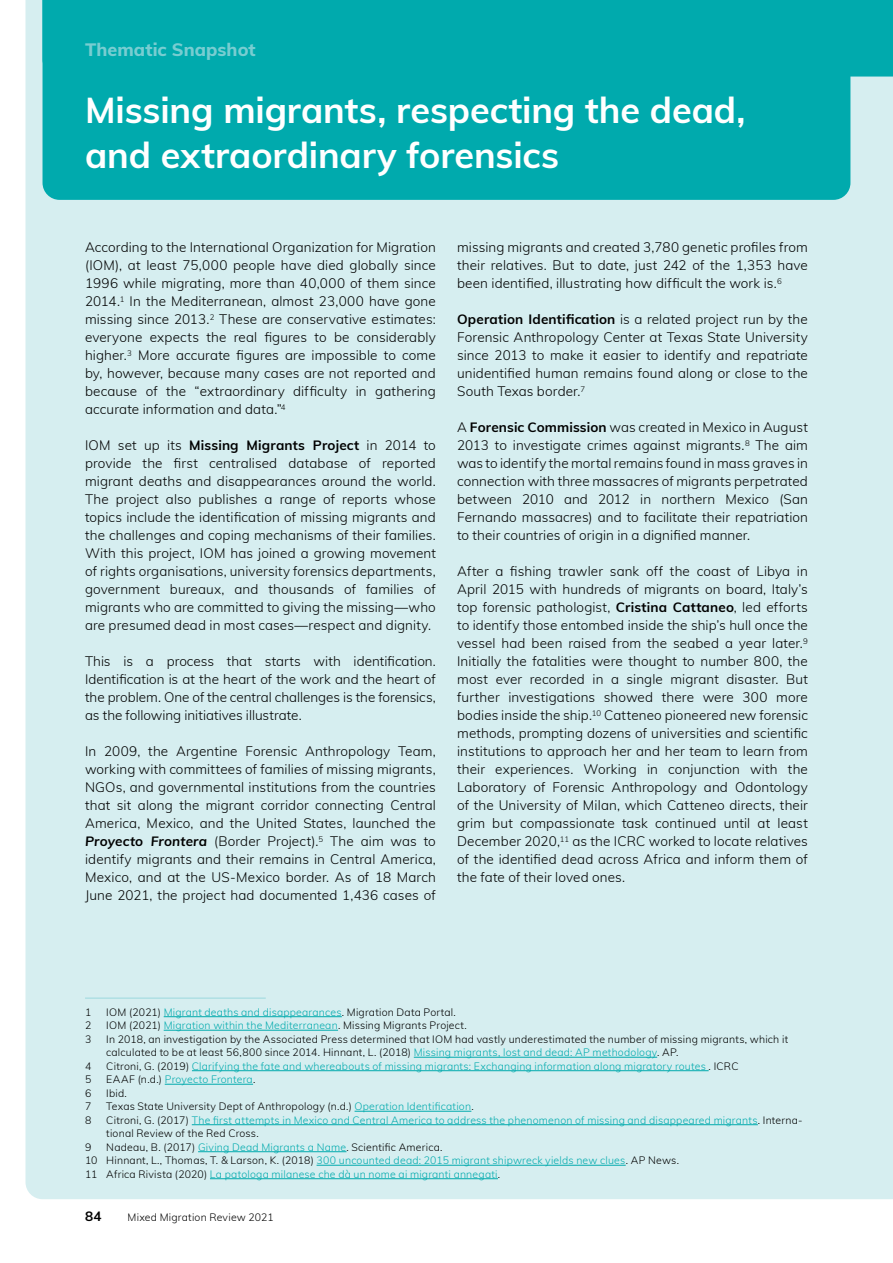
<style>
.page{position:relative;width:893px;height:1263px;background:#fff}
.page>*{position:absolute;margin:0;border:0;box-sizing:border-box;transform-origin:0 0}
.t1{font:700 36px/45px "Muli";letter-spacing:-.005em;color:#fff}
.t2{font:800 18px "Muli";letter-spacing:.005em;color:#78cdd1}
.t3{font:300 13.5px/18px "Muli";letter-spacing:.005em;color:#000;text-align:justify}
.t4{font:700 13.5px "Muli";color:#000}
.t5{font:300 10.5px/13.5px "Muli";letter-spacing:.02em;color:#00aaad}
.t6{font:300 10.5px/13.5px "Muli";letter-spacing:.02em;color:#000}
.s1{font-weight:700}
.s2{font-weight:700;font-style:italic}
.s3{color:#00aaad}
.s4{color:#000}
</style>
<div class="page">
<div style="left:26px;top:0;width:867px;height:1199px;background:#d6eef0"></div>
<div style="left:43px;top:77px;width:807px;height:123px;background:#00aaad"></div>
<div style="left:43px;top:0;width:850px;height:77px;background:#00aaad"></div>
<hr style="left:85px;top:997px;width:181px;height:2px;background:#afdfe4">
<hr style="left:164px;top:1016px;width:178px;height:1px;background:#00aaad">
<hr style="left:164px;top:1030px;width:174px;height:1px;background:#00aaad">
<hr style="left:414px;top:1057px;width:243px;height:1px;background:#00aaad">
<hr style="left:192px;top:1070px;width:517px;height:1px;background:#00aaad">
<hr style="left:165px;top:1084px;width:88px;height:1px;background:#00aaad">
<hr style="left:355px;top:1111px;width:116px;height:1px;background:#00aaad">
<hr style="left:192px;top:1124px;width:566px;height:1px;background:#00aaad">
<hr style="left:198px;top:1151px;width:148px;height:1px;background:#00aaad">
<hr style="left:317px;top:1165px;width:309px;height:1px;background:#00aaad">
<hr style="left:210px;top:1178px;width:288px;height:1px;background:#00aaad">
<h2 class="t2" style="left:85px;top:37px;width:172px">Thematic Snapshot</h2>
<h1 class="t1" style="left:85px;top:86px;width:662px">Missing migrants, respecting the dead, and extraordinary forensics</h1>
<p class="t3" style="left:85px;top:237px;width:352px">According to the International Organization for Migration (IOM), at least 75,000 people have died globally since 1996 while migrating, more than 40,000 of them since 2014.<sup>1</sup> In the Mediterranean, almost 23,000 have gone missing since 2013.<sup>2</sup> These are conservative estimates: everyone expects the real figures to be considerably higher.<sup>3</sup> More accurate figures are impossible to come by, however, because many cases are not reported and because of the “extraordinary difficulty in gathering accurate information and data.”<sup>4</sup></p>
<p class="t3" style="left:85px;top:435px;width:352px">IOM set up its <span class="s1">Missing Migrants Project</span> in 2014 to provide the first centralised database of reported migrant deaths and disappearances around the world.<br>The project also publishes a range of reports whose topics include the identification of missing migrants and the challenges and coping mechanisms of their families.<br>With this project, IOM has joined a growing movement of rights organisations, university forensics departments, government bureaux, and thousands of families of migrants who are committed to giving the missing—who are presumed dead in most cases—respect and dignity.</p>
<p class="t3" style="left:85px;top:651px;width:352px">This is a process that starts with identification.<br>Identification is at the heart of the work and the heart of the problem. One of the central challenges is the forensics, as the following initiatives illustrate.</p>
<p class="t3" style="left:85px;top:741px;width:352px">In 2009, the Argentine Forensic Anthropology Team, working with committees of families of missing migrants, NGOs, and governmental institutions from the countries that sit along the migrant corridor connecting Central America, Mexico, and the United States, launched the <span class="s2">Proyecto Frontera</span> (Border Project).<sup>5</sup> The aim was to identify migrants and their remains in Central America, Mexico, and at the US-Mexico border. As of 18 March June 2021, the project had documented 1,436 cases of</p>
<p class="t3" style="left:457px;top:237px;width:352px">missing migrants and created 3,780 genetic profiles from their relatives. But to date, just 242 of the 1,353 have been identified, illustrating how difficult the work is.<sup>6</sup></p>
<p class="t3" style="left:457px;top:309px;width:352px"><span class="s1">Operation Identification</span> is a related project run by the Forensic Anthropology Center at Texas State University since 2013 to make it easier to identify and repatriate unidentified human remains found along or close to the South Texas border.<sup>7</sup></p>
<p class="t3" style="left:457px;top:417px;width:352px">A <span class="s1">Forensic Commission</span> was created in Mexico in August 2013 to investigate crimes against migrants.<sup>8</sup> The aim was to identify the mortal remains found in mass graves in connection with three massacres of migrants perpetrated between 2010 and 2012 in northern Mexico (San Fernando massacres) and to facilitate their repatriation to their countries of origin in a dignified manner.</p>
<p class="t3" style="left:457px;top:561px;width:352px">After a fishing trawler sank off the coast of Libya in April 2015 with hundreds of migrants on board, Italy’s top forensic pathologist, <span class="s1">Cristina Cattaneo</span>, led efforts to identify those entombed inside the ship’s hull once the vessel had been raised from the seabed a year later.<sup>9<br></sup>Initially the fatalities were thought to number 800, the most ever recorded in a single migrant disaster. But further investigations showed there were 300 more bodies inside the ship.<sup>10</sup> Catteneo pioneered new forensic methods, prompting dozens of universities and scientific institutions to approach her and her team to learn from their experiences. Working in conjunction with the Laboratory of Forensic Anthropology and Odontology of the University of Milan, which Catteneo directs, their grim but compassionate task continued until at least December 2020,<sup>11</sup> as the ICRC worked to locate relatives of the identified dead across Africa and inform them of the fate of their loved ones.</p>
<p class="t6" style="left:85px;top:1005px;width:8px">1</p>
<p class="t6" style="left:106px;top:1005px;width:351px">IOM (2021) <span class="s3">Migrant deaths and disappearances</span>. Migration Data Portal.</p>
<p class="t6" style="left:85px;top:1018px;width:8px">2</p>
<p class="t6" style="left:106px;top:1018px;width:362px">IOM (2021) <span class="s3">Migration within the Mediterranean</span>. Missing Migrants Project.</p>
<p class="t6" style="left:85px;top:1032px;width:8px">3</p>
<p class="t6" style="left:106px;top:1032px;width:683px">In 2018, an investigation by the Associated Press determined that IOM had vastly underestimated the number of missing migrants, which it calculated to be at least 56,800 since 2014. Hinnant, L. (2018) <span class="s3">Missing migrants, lost and dead: AP methodology</span>. AP.</p>
<p class="t6" style="left:85px;top:1059px;width:8px">4</p>
<p class="t5" style="left:106px;top:1059px;width:634px"><span class="s4">Citroni, G. (2019)</span> Clarifying the fate and whereabouts of missing migrants: Exchanging information along migratory routes <span class="s4">. ICRC</span></p>
<p class="t6" style="left:85px;top:1072px;width:8px">5</p>
<p class="t5" style="left:106px;top:1072px;width:151px"><span class="s4">EAAF (n.d.)</span> Proyecto Frontera<span class="s4">.</span></p>
<p class="t6" style="left:85px;top:1086px;width:8px">6</p>
<p class="t6" style="left:106px;top:1086px;width:22px">Ibid.</p>
<p class="t6" style="left:85px;top:1099px;width:8px">7</p>
<p class="t6" style="left:106px;top:1099px;width:369px">Texas State University Dept of Anthropology (n.d.) <span class="s3">Operation Identification</span>.</p>
<p class="t6" style="left:85px;top:1113px;width:8px">8</p>
<p class="t5" style="left:106px;top:1113px;width:698px"><span class="s4">Citroni, G. (2017)</span> The first attempts in Mexico and Central America to address the phenomenon of missing and disappeared migrants<span class="s4">. Interna&shy;tional Review of the Red Cross.</span></p>
<p class="t6" style="left:85px;top:1140px;width:8px">9</p>
<p class="t5" style="left:85px;top:1140px;width:595px;text-indent:21px"><span class="s4">Nadeau, B. (2017)</span> Giving Dead Migrants a Name<span class="s4">. Scientific America.<br>10 Hinnant, L., Thomas, T. &amp; Larson, K. (2018)</span> 300 uncounted dead: 2015 migrant shipwreck yields new clues<span class="s4">. AP News.<br>11 Africa Rivista (2020)</span> La patologa milanese che dà un nome ai migranti annegati<span class="s4">.</span></p>
<p class="t4" style="left:85px;top:1206px;width:18px">84</p>
<p class="t6" style="left:128px;top:1210px;width:148px">Mixed Migration Review 2021</p>
</div>
